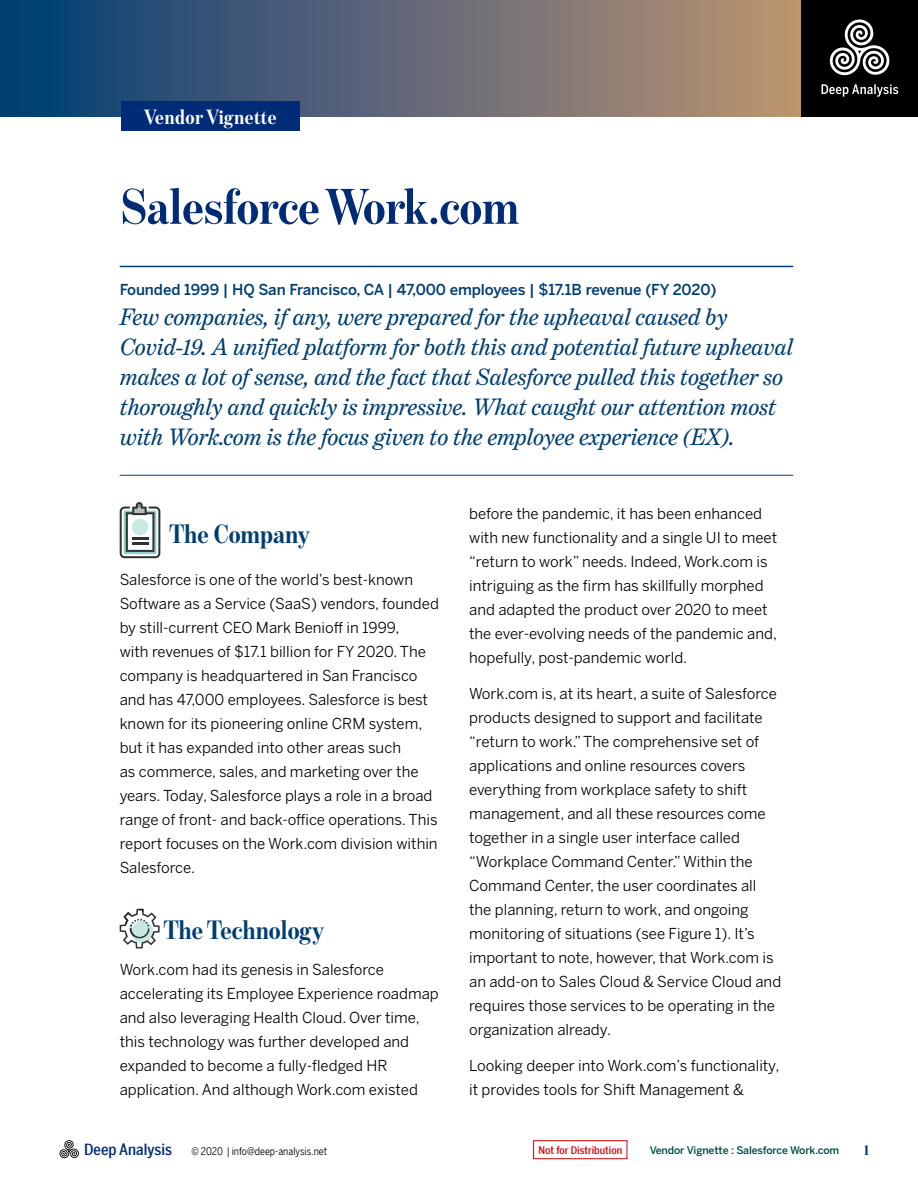
<style>
.page{position:relative;width:918px;height:1188px;background:#fff}
.page>*{position:absolute;margin:0;border:0;box-sizing:border-box;transform-origin:0 0}
.t1{font:700 51px "Benton Mod Disp Cond";color:#002b76}
.t2{font:700 27px "Benton Mod Disp Cond";color:#003e71}
.t3{font:italic 24px/30px "Benton Modern";color:#003e71}
.t4{font:700 21px "Benton Mod Disp Cond";letter-spacing:.02em;color:#fff}
.t5{font:500 15.45px "Benton Sans Condensed";color:#002b76}
.t6{font:15px/24px "Benton Sans";color:#000}
.t7{font:500 15px "Benton Sans";letter-spacing:-.005em;color:#003e71}
.t8{font:700 15px "Benton Mod Disp Cond";color:#002b76}
.t9{font:500 10.5px "Benton Sans";letter-spacing:-.01em;color:#005046}
.t10{font:10.5px "Benton Sans Condensed";color:#000}
.t11{font:500 10.5px "Benton Sans Condensed";color:#d1050c}
</style>
<div class="page">
<div style="left:533px;top:1140px;width:94px;height:19px;border:1px solid #d1050c"></div>
<svg style="left:59px;top:1140px;width:20px;height:18px"></svg>
<svg style="left:120px;top:502px;width:40px;height:56px"></svg>
<svg style="left:120px;top:909px;width:40px;height:39px"></svg>
<hr style="left:120px;top:266px;width:673px;height:1px;background:#003e71">
<hr style="left:120px;top:475px;width:673px;height:1px;background:#003e71">
<svg style="left:0;top:0;width:802px;height:116px;background:#606875"></svg>
<div style="left:802px;top:0;width:116px;height:116px;background:#000"></div>
<svg style="left:830px;top:19px;width:60px;height:57px"></svg>
<svg style="left:822px;top:84px;width:76px;height:13px"></svg>
<div style="left:121px;top:102px;width:179px;height:29px;background:#002b76"></div>
<h3 class="t4" style="left:144px;top:106px;width:134px">Vendor Vignette</h3>
<h1 class="t1" style="left:121px;top:178px;width:400px">Salesforce Work.com</h1>
<p class="t7" style="left:120px;top:280px;width:598px">Founded 1999 | HQ San Francisco, CA | 47,000 employees | $17.1B revenue (FY 2020)</p>
<p class="t3" style="left:120px;top:302px;width:675px">Few companies, if any, were prepared for the upheaval caused by Covid-19. A unified platform for both this and potential future upheaval makes a lot of sense, and the fact that Salesforce pulled this together so thoroughly and quickly is impressive. What caught our attention most with Work.com is the focus given to the employee experience (EX).</p>
<h2 class="t2" style="left:169px;top:519px;width:142px">The Company</h2>
<p class="t6" style="left:120px;top:567px;width:321px">Salesforce is one of the world’s best-known Software as a Service (SaaS) vendors, founded by still-current CEO Mark Benioff in 1999,<br>with revenues of $17.1 billion for FY 2020. The company is headquartered in San Francisco and has 47,000 employees. Salesforce is best known for its pioneering online CRM system, but it has expanded into other areas such<br>as commerce, sales, and marketing over the years. Today, Salesforce plays a role in a broad range of front- and back-office operations. This report focuses on the Work.com division within Salesforce.</p>
<h2 class="t2" style="left:164px;top:915px;width:162px">The Technology</h2>
<p class="t6" style="left:120px;top:957px;width:321px">Work.com had its genesis in Salesforce accelerating its Employee Experience roadmap and also leveraging Health Cloud. Over time, this technology was further developed and expanded to become a fully-fledged HR application. And although Work.com existed</p>
<p class="t6" style="left:469px;top:501px;width:310px">before the pandemic, it has been enhanced with new functionality and a single UI to meet “return to work” needs. Indeed, Work.com is intriguing as the firm has skillfully morphed and adapted the product over 2020 to meet the ever-evolving needs of the pandemic and, hopefully, post-pandemic world.</p>
<p class="t6" style="left:469px;top:681px;width:314px">Work.com is, at its heart, a suite of Salesforce products designed to support and facilitate “return to work.” The comprehensive set of applications and online resources covers everything from workplace safety to shift management, and all these resources come together in a single user interface called “Workplace Command Center.” Within the Command Center, the user coordinates all the planning, return to work, and ongoing monitoring of situations (see Figure 1). It’s important to note, however, that Work.com is an add-on to Sales Cloud &amp; Service Cloud and requires those services to be operating in the organization already.</p>
<p class="t6" style="left:469px;top:1053px;width:312px">Looking deeper into Work.com’s functionality, it provides tools for Shift Management &amp;</p>
<p class="t5" style="left:84px;top:1138px;width:89px">Deep Analysis</p>
<p class="t10" style="left:191px;top:1144px;width:137px">© 2020 | info@deep-analysis.net</p>
<p class="t11" style="left:538px;top:1142px;width:85px">Not for Distribution</p>
<p class="t9" style="left:650px;top:1143px;width:191px">Vendor Vignette : Salesforce Work.com</p>
<p class="t8" style="left:864px;top:1142px;width:6px">1</p>
</div>
